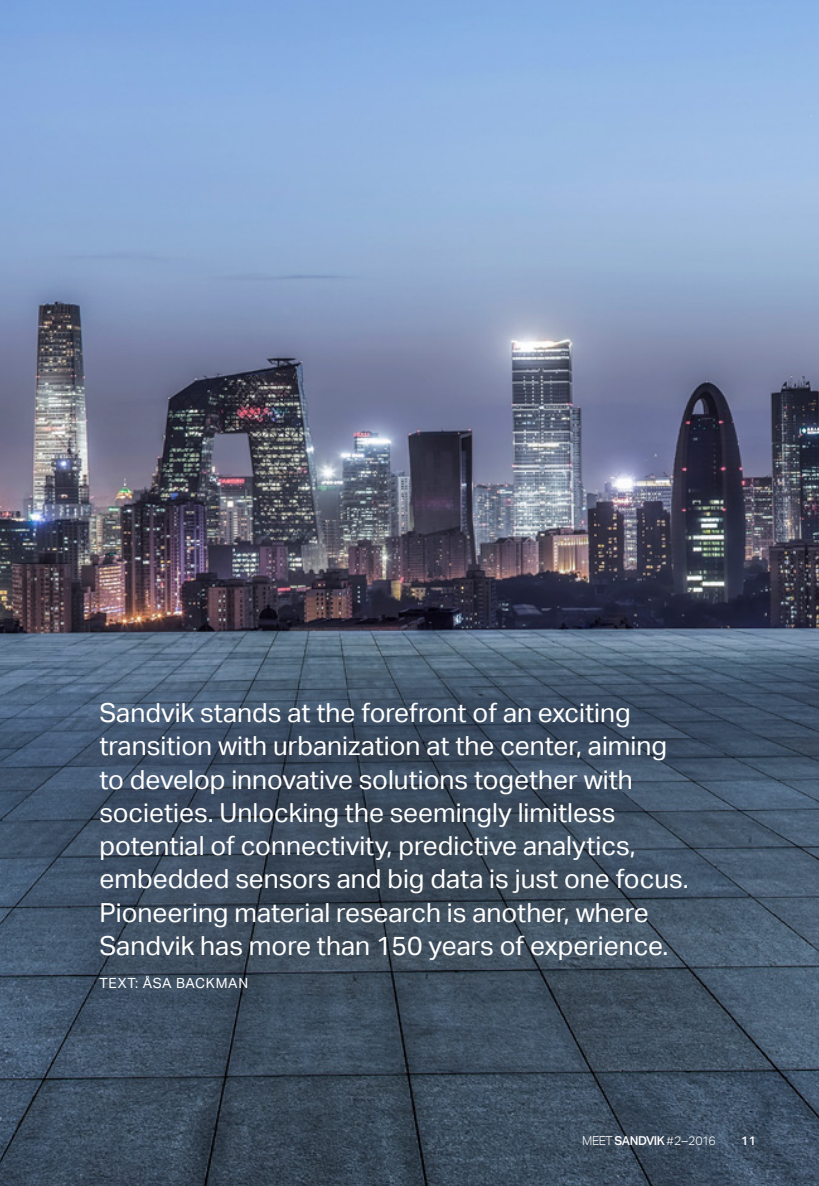
<style>
.page{position:relative;width:819px;height:1186px;background:#fff}
.page>*{position:absolute;margin:0;border:0;box-sizing:border-box;transform-origin:0 0}
.t1{font:26.25px/33.2px "Aktiv Grotesk";color:#fff}
.t2{font:14px "Aktiv Grotesk";letter-spacing:.05em;color:#fff}
.t3{font:500 12.25px "Aktiv Grotesk";letter-spacing:-.04em;color:#fff}
.t4{font:500 12.25px "Aktiv Grotesk";color:#fff}
.s1{font-weight:300}
</style>
<div class="page">
<img style="left:0;top:0;width:819px;height:1186px">
<p class="t1" style="left:99px;top:696px;width:590px">Sandvik stands at the forefront of an exciting transition with urbanization at the center, aiming to develop innovative solutions together with societies. Unlocking the seemingly limitless potential of connectivity, predictive analytics, embedded sensors and big data is just one focus.<br>Pioneering material research is another, where Sandvik has more than 150 years of experience.</p>
<p class="t2" style="left:99px;top:975px;width:150px">TEXT: ÅSA BACKMAN</p>
<p class="t3" style="left:582px;top:1133px;width:135px"><span class="s1">MEET</span> SANDVIK <span class="s1">#</span><span class="s1">2–2016</span></p>
<p class="t4" style="left:741px;top:1133px;width:16px">11</p>
</div>
